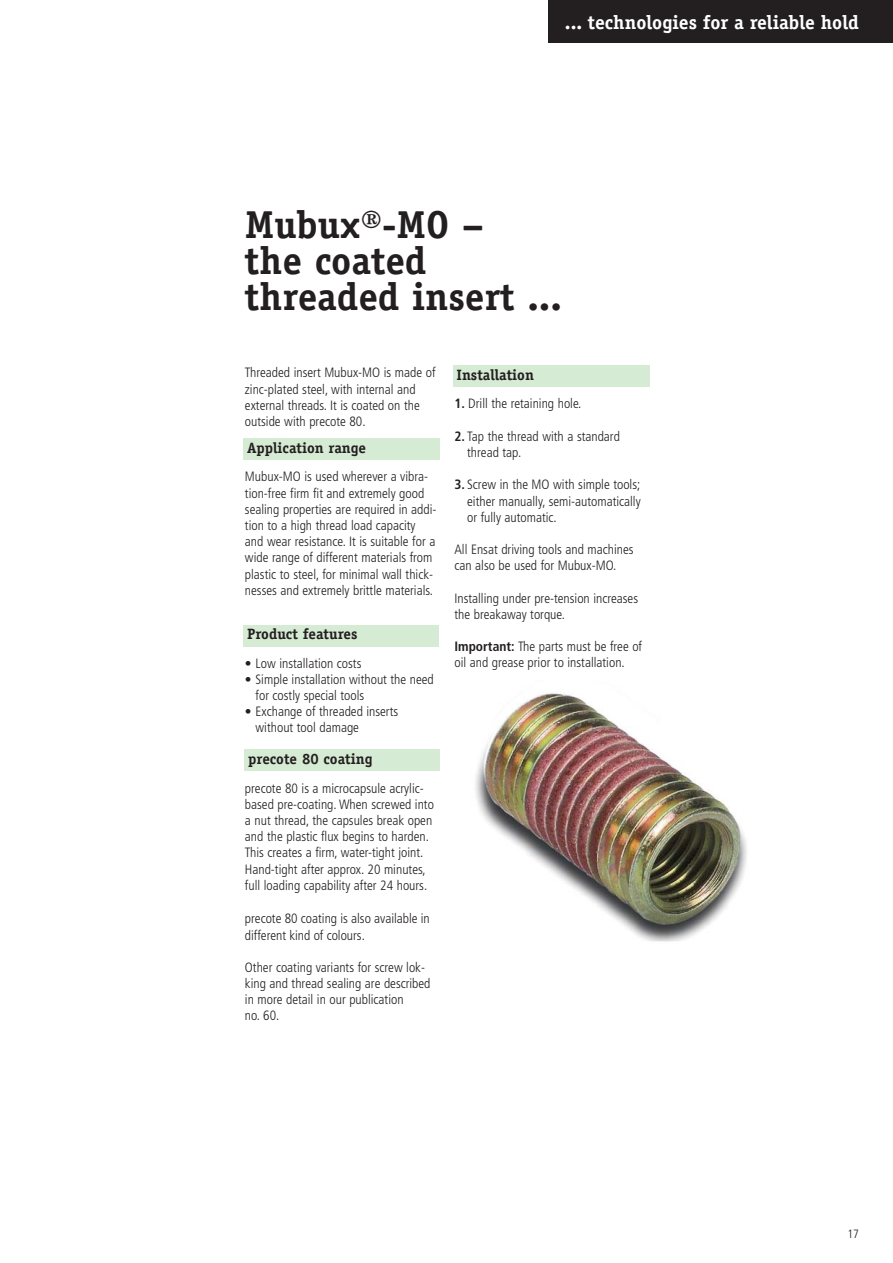
<style>
.page{position:relative;width:893px;height:1263px;background:#fff}
.page>*{position:absolute;margin:0;border:0;box-sizing:border-box;transform-origin:0 0}
.t1{font:700 39px/36px "Officina Serif";color:#231f20}
.t2{font:700 19.5px "Officina Serif";color:#fff}
.t3{font:700 15px "Officina Serif";color:#231f20}
.t4{font:300 condensed 13.5px/16.2px "Frutiger";color:#231f20}
.t5{font:300 condensed 12px "Frutiger";color:#231f20}
.s1{font-weight:700}
</style>
<div class="page">
<img style="left:475px;top:691px;width:272px;height:251px">
<div style="left:243px;top:439px;width:197px;height:21px;background:#d6ebd4"></div>
<div style="left:243px;top:625px;width:196px;height:21px;background:#d6ebd4"></div>
<div style="left:453px;top:366px;width:197px;height:21px;background:#d6ebd4"></div>
<div style="left:244px;top:749px;width:196px;height:21px;background:#d6ebd4"></div>
<div style="left:548px;top:0;width:344px;height:43px;background:#231f20"></div>
<h2 class="t2" style="left:565px;top:15px;width:295px">... technologies for a reliable hold</h2>
<h1 class="t1" style="left:245px;top:210px;width:318px">Mubux®-MO –<br>the coated threaded insert ...</h1>
<p class="t4" style="left:245px;top:366px;width:192px">Threaded insert Mubux-MO is made of zinc-plated steel, with internal and external threads. It is coated on the outside with precote 80.</p>
<p class="t3" style="left:247px;top:443px;width:120px">Application range</p>
<p class="t4" style="left:245px;top:470px;width:193px">Mubux-MO is used wherever a vibra&shy;tion-free firm fit and extremely good sealing properties are required in addi&shy;tion to a high thread load capacity and wear resistance. It is suitable for a wide range of different materials from plastic to steel, for minimal wall thick&shy;nesses and extremely brittle materials.</p>
<p class="t3" style="left:247px;top:629px;width:112px">Product features</p>
<p class="t4" style="left:245px;top:656px;width:118px">• Low installation costs</p>
<p class="t4" style="left:255px;top:672px;width:180px;text-indent:-11px">• Simple installation without the need for costly special tools</p>
<p class="t4" style="left:255px;top:704px;width:144px;text-indent:-11px">• Exchange of threaded inserts without tool damage</p>
<p class="t3" style="left:248px;top:753px;width:126px">precote 80 coating</p>
<p class="t4" style="left:245px;top:781px;width:190px">precote 80 is a microcapsule acrylic&shy;based pre-coating. When screwed into a nut thread, the capsules break open and the plastic flux begins to harden.<br>This creates a firm, water-tight joint.<br>Hand-tight after approx. 20 minutes,</p>
<p class="t4" style="left:245px;top:878px;width:184px">full loading capability after 24 hours.</p>
<p class="t4" style="left:245px;top:911px;width:186px;line-height:17.1px">precote 80 coating is also available in different kind of colours.</p>
<p class="t4" style="left:245px;top:960px;width:187px">Other coating variants for screw lok&shy;king and thread sealing are described in more detail in our publication<br>no. 60.</p>
<p class="t3" style="left:456px;top:369px;width:79px">Installation</p>
<p class="t4" style="left:454px;top:397px;width:129px"><span class="s1">1.</span> Drill the retaining hole.</p>
<p class="t4" style="left:467px;top:429px;width:154px;text-indent:-13px"><span class="s1">2.</span> Tap the thread with a standard thread tap.</p>
<p class="t4" style="left:467px;top:478px;width:175px;text-align:justify;text-indent:-13px"><span class="s1">3.</span> Screw in the MO with simple tools; either manually, semi-automatically or fully automatic.</p>
<p class="t4" style="left:454px;top:542px;width:181px">All Ensat driving tools and machines can also be used for Mubux-MO.</p>
<p class="t4" style="left:454px;top:591px;width:185px">Installing under pre-tension increases the breakaway torque.</p>
<p class="t4" style="left:454px;top:640px;width:189px"><span class="s1">Important:</span> The parts must be free of oil and grease prior to installation.</p>
<p class="t5" style="left:847px;top:1229px;width:13px">17</p>
</div>
